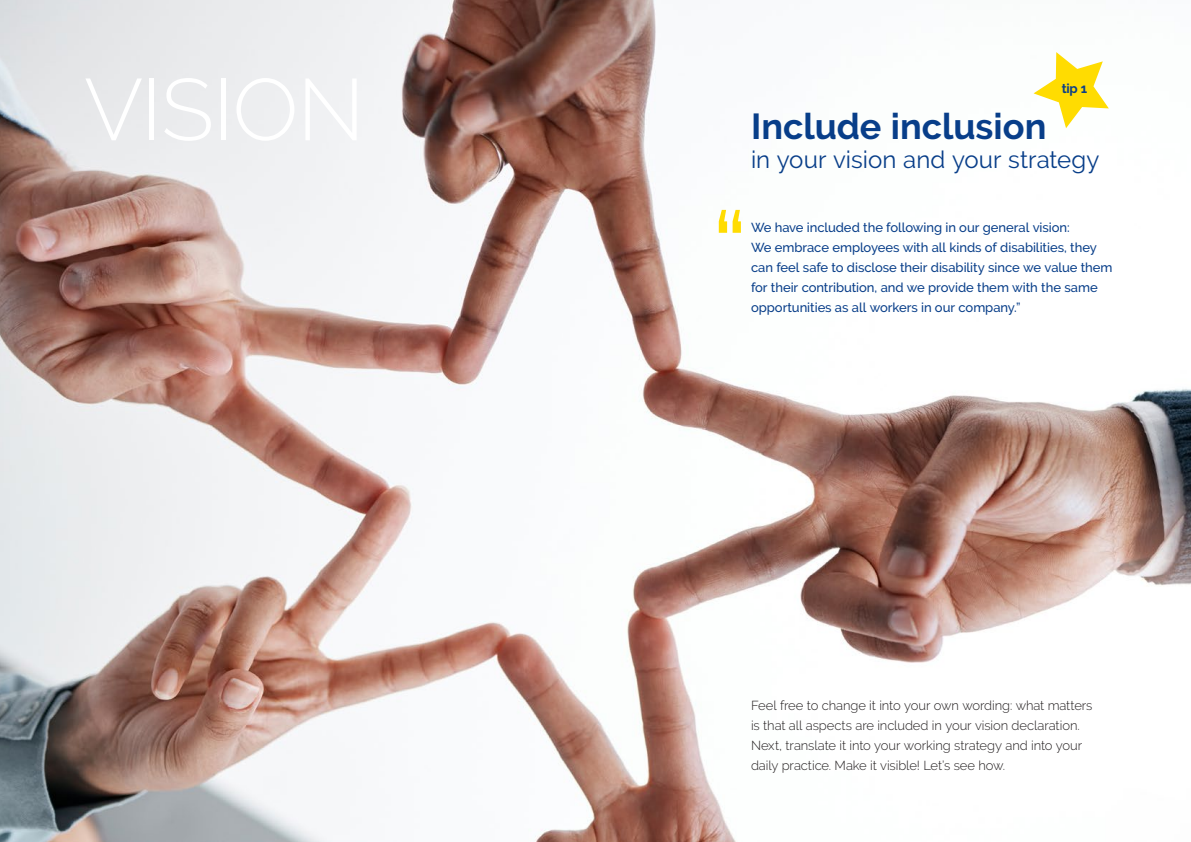
<style>
.page{position:relative;width:1191px;height:842px;background:#fff}
.page>*{position:absolute;margin:0;border:0;box-sizing:border-box;transform-origin:0 0}
.t1{font:500 100px "Raleway";color:#ffdc01}
.t2{font:300 87.1px "Raleway";letter-spacing:-.01em;color:#fff}
.t3{font:700 36px "Raleway";color:#083e89}
.t4{font:24px "Raleway";letter-spacing:.005em;color:#083e89}
.t5{font:500 13px/20px "Raleway";letter-spacing:-.005em;color:#083e89}
.t6{font:300 13px/20px "Raleway";letter-spacing:-.005em;color:#231f20}
.t7{font:700 13px "Raleway";color:#083e89}
</style>
<div class="page">
<img style="left:0;top:0;width:1191px;height:842px">
<svg style="left:1033px;top:52px;width:75px;height:76px"></svg>
<p class="t2" style="left:84px;top:59px;width:282px">VISION</p>
<p class="t7" style="left:1061px;top:81px;width:27px">tip 1</p>
<p class="t3" style="left:751px;top:106px;width:297px">Include inclusion</p>
<p class="t4" style="left:751px;top:146px;width:350px">in your vision and your strategy</p>
<p class="t1" style="left:712px;top:190px;width:36px">“</p>
<p class="t5" style="left:751px;top:217px;width:363px">We have included the following in our general vision:<br>We embrace employees with all kinds of disabilities, they can feel safe to disclose their disability since we value them for their contribution, and we provide them with the same opportunities as all workers in our company.”</p>
<p class="t6" style="left:751px;top:696px;width:343px">Feel free to change it into your own wording: what matters is that all aspects are included in your vision declaration.<br>Next, translate it into your working strategy and into your daily practice. Make it visible! Let’s see how.</p>
</div>
